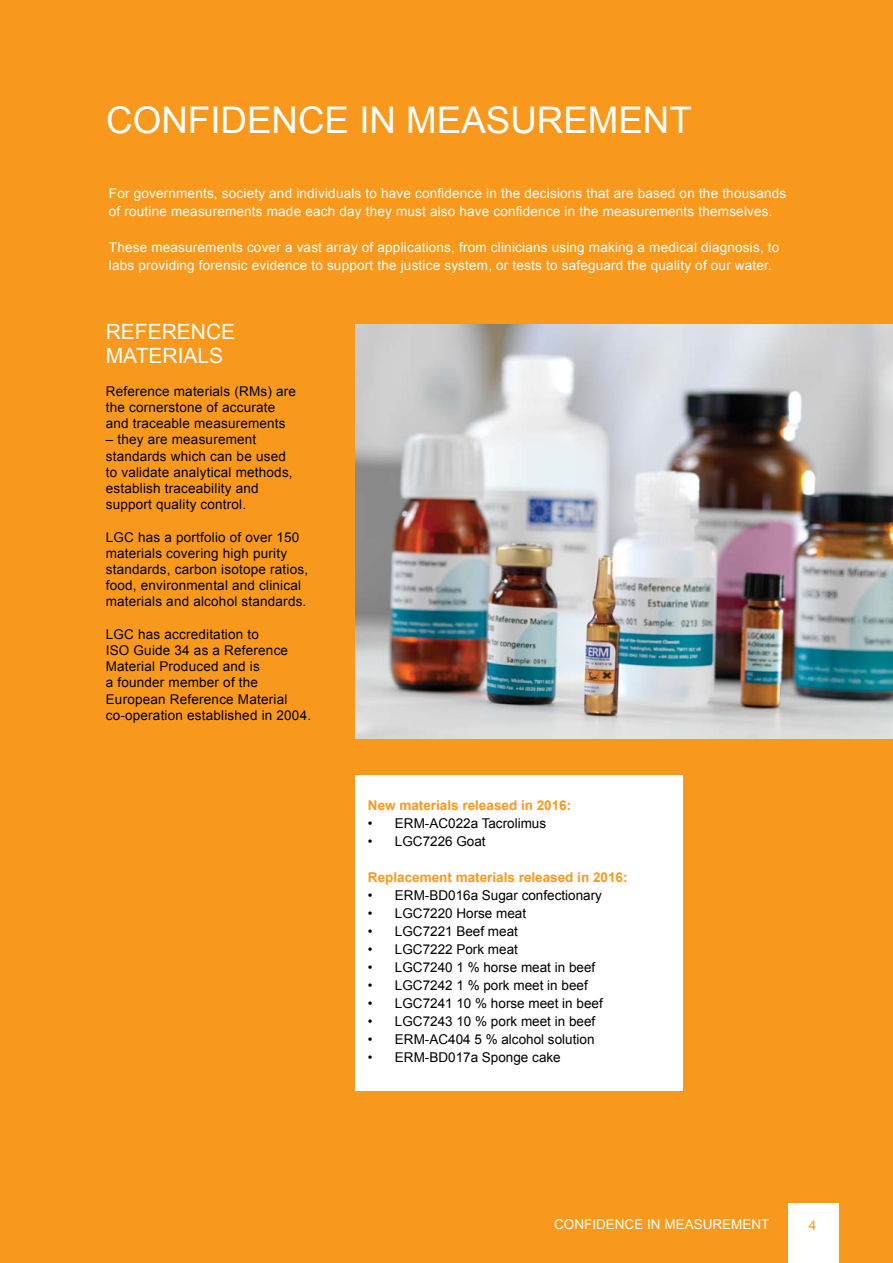
<style>
.page{position:relative;width:893px;height:1263px;background:#f8991d}
.page>*{position:absolute;margin:0;border:0;box-sizing:border-box;transform-origin:0 0}
.t1{font:36.75px "Arial";color:#fff}
.t2{font:21px/24px "Arial";color:#fff}
.t3{font:13.5px/16.2px "Arial";letter-spacing:.015em;color:#000}
.t4{font:13.5px/18px "Arial";letter-spacing:.015em;color:#fff}
.t5{font:700 13.5px "Arial";color:#f8991d}
.t6{font:13.5px "Arial";color:#f8991d}
</style>
<div class="page">
<img style="left:355px;top:324px;width:538px;height:414px">
<div style="left:355px;top:775px;width:328px;height:316px;background:#fff"></div>
<div style="left:788px;top:1203px;width:51px;height:60px;background:#fff"></div>
<h1 class="t1" style="left:106px;top:96px;width:587px">CONFIDENCE IN MEASUREMENT</h1>
<p class="t4" style="left:109px;top:184px;width:679px">For governments, society and individuals to have confidence in the decisions that are based on the thousands of routine measurements made each day they must also have confidence in the measurements themselves.</p>
<p class="t4" style="left:109px;top:238px;width:672px">These measurements cover a vast array of applications, from clinicians using making a medical diagnosis, to labs providing forensic evidence to support the justice system, or tests to safeguard the quality of our water.</p>
<h2 class="t2" style="left:106px;top:320px;width:131px">REFERENCE<br>MATERIALS</h2>
<p class="t3" style="left:106px;top:383px;width:192px">Reference materials (RMs) are the cornerstone of accurate and traceable measurements</p>
<p class="t3" style="left:106px;top:432px;width:188px">– they are measurement standards which can be used to validate analytical methods, establish traceability and support quality control.</p>
<p class="t3" style="left:106px;top:529px;width:204px">LGC has a portfolio of over 150 materials covering high purity standards, carbon isotope ratios, food, environmental and clinical materials and alcohol standards.</p>
<p class="t3" style="left:106px;top:626px;width:207px">LGC has accreditation to<br>ISO Guide 34 as a Reference<br>Material Produced and is<br>a founder member of the<br>European Reference Material co-operation established in 2004.</p>
<p class="t5" style="left:368px;top:796px;width:205px">New materials released in 2016:</p>
<p class="t3" style="left:368px;top:815px;width:180px">• ERM-AC022a Tacrolimus</p>
<p class="t3" style="left:368px;top:833px;width:119px">• LGC7226 Goat</p>
<p class="t5" style="left:368px;top:868px;width:261px">Replacement materials released in 2016:</p>
<p class="t3" style="left:368px;top:887px;width:236px">• ERM-BD016a Sugar confectionary</p>
<p class="t3" style="left:368px;top:905px;width:160px">• LGC7220 Horse meat</p>
<p class="t3" style="left:368px;top:923px;width:152px">• LGC7221 Beef meat</p>
<p class="t3" style="left:368px;top:941px;width:152px">• LGC7222 Pork meat</p>
<p class="t3" style="left:368px;top:959px;width:229px">• LGC7240 1 % horse meat in beef</p>
<p class="t3" style="left:368px;top:977px;width:221px">• LGC7242 1 % pork meet in beef</p>
<p class="t3" style="left:368px;top:995px;width:236px">• LGC7241 10 % horse meet in beef</p>
<p class="t3" style="left:368px;top:1013px;width:229px">• LGC7243 10 % pork meet in beef</p>
<p class="t3" style="left:368px;top:1031px;width:228px">• ERM-AC404 5 % alcohol solution</p>
<p class="t3" style="left:368px;top:1049px;width:194px">• ERM-BD017a Sponge cake</p>
<p class="t4" style="left:554px;top:1216px;width:217px">CONFIDENCE IN MEASUREMENT</p>
<p class="t6" style="left:809px;top:1216px;width:9px">4</p>
</div>
